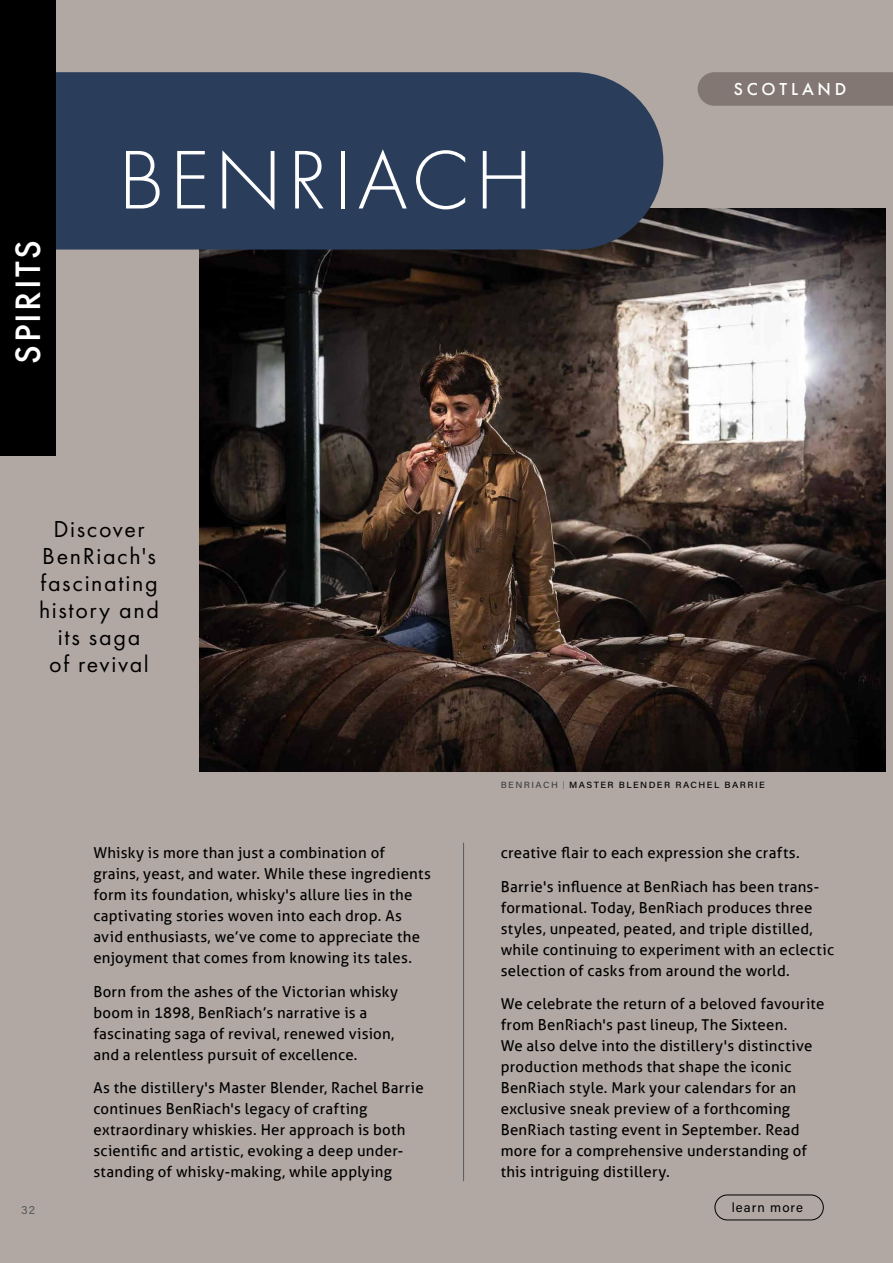
<style>
.page{position:relative;width:893px;height:1263px;background:#b1a8a4}
.page>*{position:absolute;margin:0;border:0;box-sizing:border-box;transform-origin:0 0}
.t1{font:300 86.25px "Futura PT";letter-spacing:.06em;color:#fff}
.t2{font:500 36.75px "Futura PT";letter-spacing:.06em;color:#fff}
.t3{font:24px/27px "Futura PT";letter-spacing:.07em;color:#000;text-align:center}
.t4{font:500 18px "Futura PT";letter-spacing:.21em;color:#fff}
.t5{font:15px/21px "Aller";letter-spacing:.015em;color:#000}
.t6{font:13.2px "Acumin Pro";letter-spacing:.08em;color:#000}
.t7{font:12px "Acumin Pro";color:#58595b}
.t8{font:500 9px "Acumin Pro";letter-spacing:.15em;color:#000;scale:1.05 1}
.s1{color:#414042}
.s2{font-weight:300;font-size:7.5px;color:#414042}
</style>
<div class="page">
<img style="left:200px;top:208px;width:685px;height:563px">
<div style="left:56px;top:72px;width:607px;height:178px;background:#2a3e5c"></div>
<div style="left:0;top:0;width:56px;height:455px;background:#000"></div>
<hr style="left:463px;top:843px;width:1px;height:338px;background:#58595b">
<div style="left:714px;top:1194px;width:110px;height:26px;border:1px solid #000;border-radius:12px"></div>
<svg style="left:698px;top:72px;width:195px;height:34px;background:#837874"></svg>
<h2 class="t2" style="left:6px;top:363px;width:125px;rotate:-90deg">SPIRITS</h2>
<h1 class="t1" style="left:118px;top:131px;width:416px">BENRIACH</h1>
<h3 class="t3" style="left:39px;top:515px;width:121px">Discover<br>BenRiach's fascinating history and its saga<br>of revival</h3>
<p class="t4" style="left:734px;top:78px;width:114px">SCOTLAND</p>
<p class="t7" style="left:21px;top:1202px;width:15px">32</p>
<p class="t5" style="left:93px;top:842px;width:339px">Whisky is more than just a combination of grains, yeast, and water. While these ingredients form its foundation, whisky's allure lies in the captivating stories woven into each drop. As avid enthusiasts, we’ve come to appreciate the enjoyment that comes from knowing its tales.</p>
<p class="t5" style="left:93px;top:981px;width:306px">Born from the ashes of the Victorian whisky boom in 1898, BenRiach’s narrative is a fascinating saga of revival, renewed vision, and a relentless pursuit of excellence.</p>
<p class="t5" style="left:93px;top:1077px;width:332px">As the distillery's Master Blender, Rachel Barrie continues BenRiach's legacy of crafting extraordinary whiskies. Her approach is both scientific and artistic, evoking a deep under&shy;standing of whisky-making, while applying</p>
<p class="t8" style="left:501px;top:779px;width:253px"><span class="s1">BENRIACH</span> <span class="s2">|</span> MASTER BLENDER RACHEL BARRIE</p>
<p class="t5" style="left:501px;top:842px;width:301px">creative flair to each expression she crafts.</p>
<p class="t5" style="left:501px;top:876px;width:335px">Barrie's influence at BenRiach has been trans&shy;formational. Today, BenRiach produces three styles, unpeated, peated, and triple distilled, while continuing to experiment with an eclectic selection of casks from around the world.</p>
<p class="t5" style="left:501px;top:993px;width:325px">We celebrate the return of a beloved favourite from BenRiach's past lineup, The Sixteen.<br>We also delve into the distillery's distinctive production methods that shape the iconic BenRiach style. Mark your calendars for an exclusive sneak preview of a forthcoming BenRiach tasting event in September. Read more for a comprehensive understanding of this intriguing distillery.</p>
<p class="t6" style="left:732px;top:1198px;width:73px">learn more</p>
</div>
